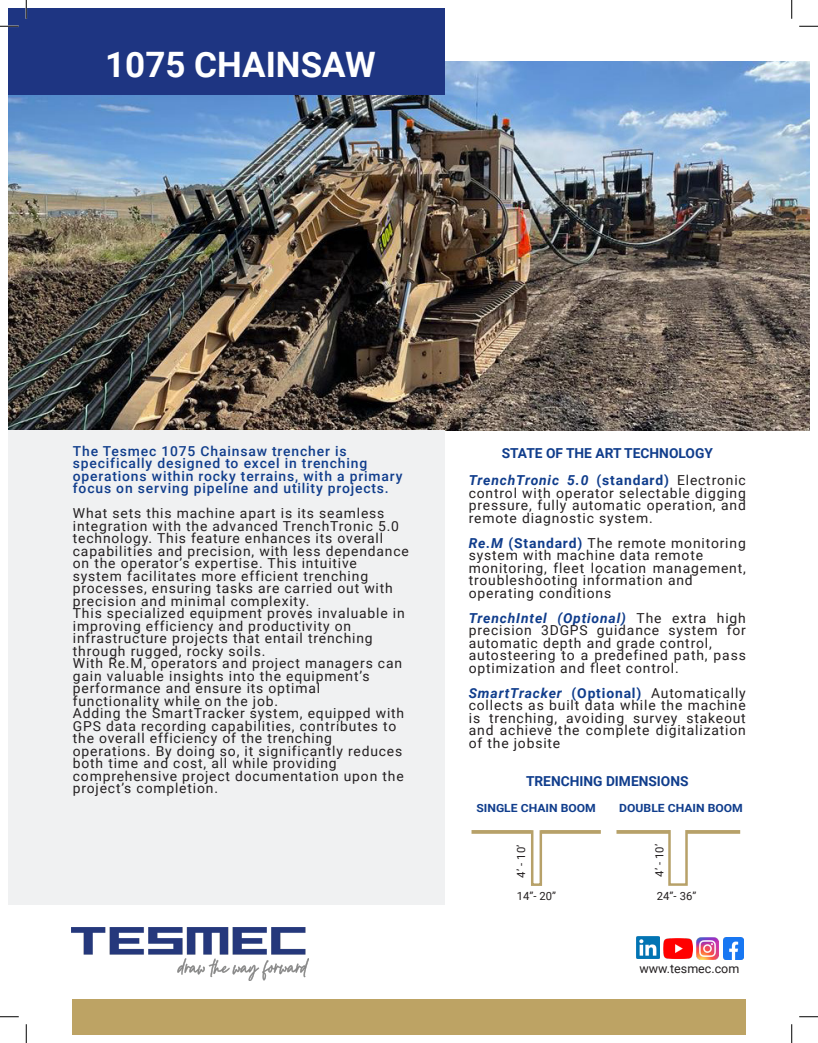
<style>
.page{position:relative;width:818px;height:1043px;background:#fff}
.page>*{position:absolute;margin:0;border:0;box-sizing:border-box;transform-origin:0 0}
.t1{font:700 35px "Roboto";color:#fff}
.t2{font:13.75px/12.5px "Roboto";letter-spacing:.06em;color:#231f20}
.t3{font:500 13.75px/12.5px "Roboto";letter-spacing:.06em;color:#103d8c}
.t4{font:700 13.75px "Roboto";color:#103d8c}
.t5{font:12.5px "Roboto";color:#231f20}
.t6{font:700 11.25px "Roboto";color:#103d8c;scale:1.08 1}
.t7{font:11.25px "Roboto";color:#231f20}
.s1{font-weight:700;font-style:italic;color:#103d8c}
.s2{font-weight:700;color:#103d8c}
</style>
<div class="page">
<img style="left:9px;top:62px;width:800px;height:368px">
<div style="left:9px;top:9px;width:435px;height:86px;background:#1e3582"></div>
<div style="left:9px;top:430px;width:435px;height:474px;background:#f0f1f2"></div>
<div style="left:72px;top:999px;width:673px;height:35px;background:#bda364"></div>
<img style="left:72px;top:927px;width:237px;height:53px">
<img style="left:664px;top:938px;width:29px;height:20px">
<img style="left:696px;top:937px;width:22px;height:22px">
<img style="left:723px;top:937px;width:20px;height:22px">
<img style="left:636px;top:936px;width:23px;height:22px">
<hr style="left:541px;top:830px;width:59px;height:3px;background:#b7a169">
<hr style="left:471px;top:830px;width:60px;height:3px;background:#b7a169">
<hr style="left:687px;top:830px;width:53px;height:3px;background:#b7a169">
<hr style="left:616px;top:830px;width:53px;height:3px;background:#b7a169">
<div style="left:531px;top:829px;width:11px;height:57px;border:2px solid #b7a169"></div>
<div style="left:668px;top:828px;width:19px;height:57px;border:2px solid #b7a169"></div>
<svg style="left:0;top:25px;width:19px;height:2px"></svg>
<svg style="left:799px;top:25px;width:19px;height:2px"></svg>
<svg style="left:0;top:1016px;width:19px;height:1px"></svg>
<svg style="left:799px;top:1016px;width:19px;height:1px"></svg>
<svg style="left:25px;top:0;width:2px;height:19px"></svg>
<svg style="left:25px;top:1024px;width:2px;height:18px"></svg>
<svg style="left:791px;top:0;width:1px;height:19px"></svg>
<svg style="left:791px;top:1024px;width:1px;height:18px"></svg>
<h1 class="t1" style="left:105px;top:40px;width:272px">1075 CHAINSAW</h1>
<p class="t3" style="left:73px;top:444px;width:331px">The Tesmec 1075 Chainsaw trencher is specifically designed to excel in trenching operations within rocky terrains, with a primary focus on serving pipeline and utility projects.</p>
<p class="t2" style="left:73px;top:506px;width:337px">What sets this machine apart is its seamless integration with the advanced TrenchTronic 5.0 technology. This feature enhances its overall capabilities and precision, with less dependance on the operator’s expertise. This intuitive system facilitates more efficient trenching processes, ensuring tasks are carried out with precision and minimal complexity.<br>This specialized equipment proves invaluable in improving efficiency and productivity on infrastructure projects that entail trenching through rugged, rocky soils.<br>With Re.M, operators and project managers can gain valuable insights into the equipment’s performance and ensure its optimal functionality while on the job.<br>Adding the SmartTracker system, equipped with GPS data recording capabilities, contributes to the overall efficiency of the trenching operations. By doing so, it significantly reduces both time and cost, all while providing comprehensive project documentation upon the project’s completion.</p>
<p class="t4" style="left:501px;top:443px;width:213px">STATE OF THE ART TECHNOLOGY</p>
<p class="t2" style="left:469px;top:473px;width:278px;text-align:justify"><span class="s1">TrenchTronic 5.0</span> <span class="s2">(standard)</span> Electronic control with operator selectable digging pressure, fully automatic operation, and remote diagnostic system.</p>
<p class="t2" style="left:469px;top:536px;width:278px"><span class="s1">Re.M</span> <span class="s2">(Standard)</span> The remote monitoring system with machine data remote monitoring, fleet location management, troubleshooting information and operating conditions</p>
<p class="t2" style="left:469px;top:611px;width:278px"><span class="s1">TrenchIntel (Optional)</span> The extra high precision 3DGPS guidance system for automatic depth and grade control, autosteering to a predefined path, pass optimization and fleet control.</p>
<p class="t2" style="left:469px;top:686px;width:278px;text-align:justify"><span class="s1">SmartTracker</span> <span class="s2">(Optional)</span> Automatically collects as built data while the machine is trenching, avoiding survey stakeout and achieve the complete digitalization of the jobsite</p>
<p class="t4" style="left:526px;top:771px;width:164px">TRENCHING DIMENSIONS</p>
<p class="t6" style="left:476px;top:800px;width:112px">SINGLE CHAIN BOOM</p>
<p class="t6" style="left:619px;top:800px;width:116px">DOUBLE CHAIN BOOM</p>
<p class="t7" style="left:513px;top:877px;width:34px;rotate:-90deg">4’ - 10’</p>
<p class="t7" style="left:517px;top:887px;width:41px">14”- 20’’</p>
<p class="t7" style="left:651px;top:876px;width:34px;rotate:-90deg">4’ - 10’</p>
<p class="t7" style="left:657px;top:887px;width:41px">24”- 36’’</p>
<p class="t5" style="left:639px;top:960px;width:101px">www.tesmec.com</p>
</div>
